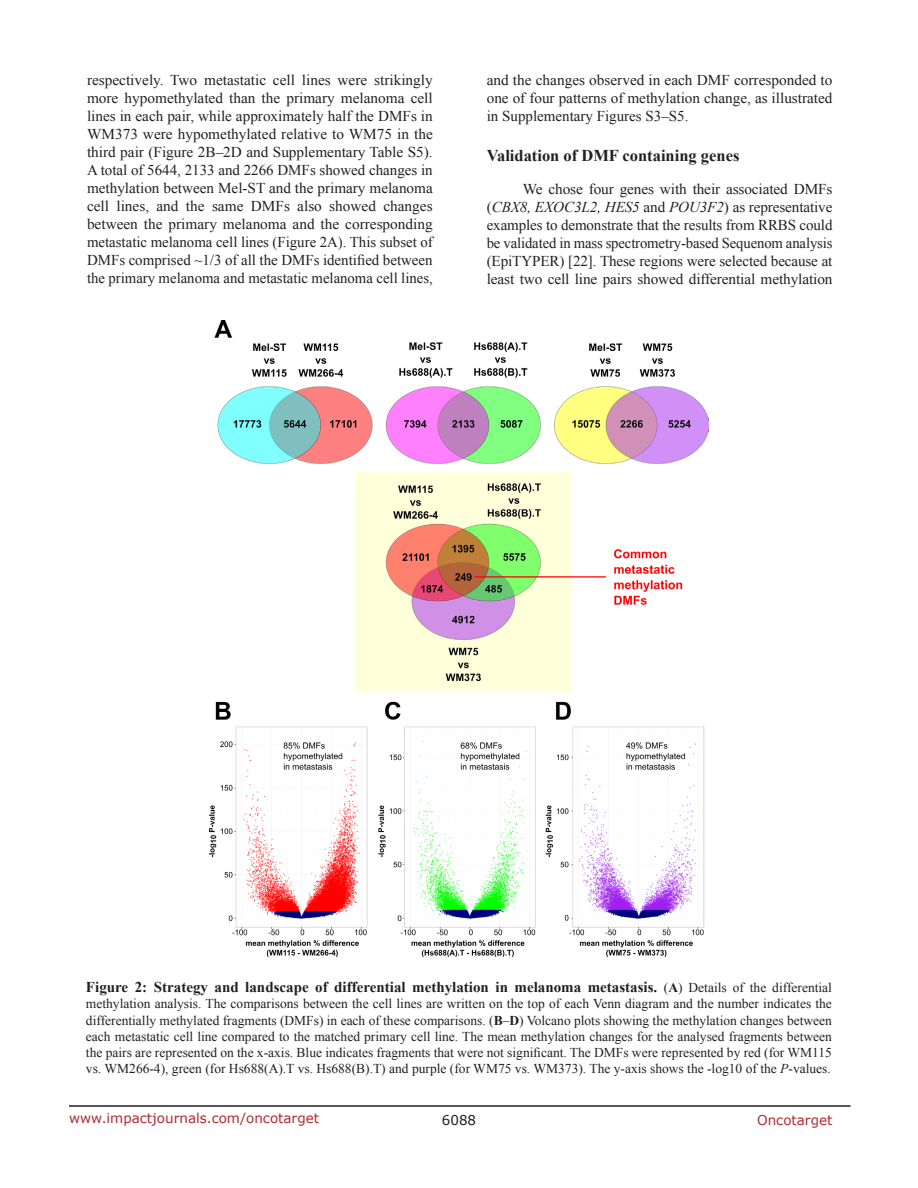
<style>
.page{position:relative;width:918px;height:1188px;background:#fff}
.page>*{position:absolute;margin:0;border:0;box-sizing:border-box;transform-origin:0 0}
.SubHeading_middle{font:700 16.5px "Times New Roman";color:#231f20}
.BodyText{font:15px/18px "Times New Roman";color:#231f20;text-align:justify}
.FigureText{font:700 15px "Times New Roman";color:#231f20}
.FigureText-2{font:13.5px/16.2px "Times New Roman";color:#231f20;text-align:justify}
.t1{font:13.5px "Verdana";color:#ac2b31}
.t2{font:13.5px "Verdana";color:#231f20}
.s1{font-style:italic}
.s2{font-weight:400;font-size:13.5px}
.s3{font-size:13.5px}
.s4{font-weight:700}
</style>
<div class="page">
<hr style="left:69px;top:1105px;width:781px;height:2px;background:#231f20">
<img style="left:209px;top:320px;width:500px;height:637px">
<p class="BodyText" style="left:87px;top:71px;width:347px">respectively. Two metastatic cell lines were strikingly more hypomethylated than the primary melanoma cell lines in each pair, while approximately half the DMFs in WM373 were hypomethylated relative to WM75 in the third pair (Figure 2B–2D and Supplementary Table S5).<br>A total of 5644, 2133 and 2266 DMFs showed changes in methylation between Mel-ST and the primary melanoma cell lines, and the same DMFs also showed changes between the primary melanoma and the corresponding metastatic melanoma cell lines (Figure 2A). This subset of DMFs comprised ~1/3 of all the DMFs identified between the primary melanoma and metastatic melanoma cell lines,</p>
<p class="BodyText" style="left:487px;top:71px;width:347px">and the changes observed in each DMF corresponded to one of four patterns of methylation change, as illustrated in Supplementary Figures S3–S5.</p>
<p class="SubHeading_middle" style="left:487px;top:144px;width:254px">Validation of DMF containing genes</p>
<p class="BodyText" style="left:487px;top:179px;width:347px;text-indent:36px">We chose four genes with their associated DMFs (<span class="s1">CBX8, EXOC3L2, HES5</span> and <span class="s1">POU3F2</span>) as representative examples to demonstrate that the results from RRBS could be validated in mass spectrometry-based Sequenom analysis (EpiTYPER) [22]. These regions were selected because at least two cell line pairs showed differential methylation</p>
<p class="FigureText" style="left:86px;top:977px;width:748px">Figure 2: Strategy and landscape of differential methylation in melanoma metastasis. <span class="s2">(</span><span class="s3">A</span><span class="s2">) Details of the differential</span></p>
<p class="FigureText-2" style="left:86px;top:996px;width:747px">methylation analysis. The comparisons between the cell lines are written on the top of each Venn diagram and the number indicates the differentially methylated fragments (DMFs) in each of these comparisons. (<span class="s4">B</span>–<span class="s4">D</span>) Volcano plots showing the methylation changes between each metastatic cell line compared to the matched primary cell line. The mean methylation changes for the analysed fragments between the pairs are represented on the x-axis. Blue indicates fragments that were not significant. The DMFs were represented by red (for WM115 vs. WM266-4), green (for Hs688(A).T vs. Hs688(B).T) and purple (for WM75 vs. WM373). The y-axis shows the -log10 of the <span class="s1">P</span>-values.</p>
<p class="t1" style="left:69px;top:1109px;width:252px">www.impactjournals.com/oncotarget</p>
<p class="t2" style="left:442px;top:1111px;width:36px">6088</p>
<p class="t1" style="left:757px;top:1111px;width:77px">Oncotarget</p>
</div>
